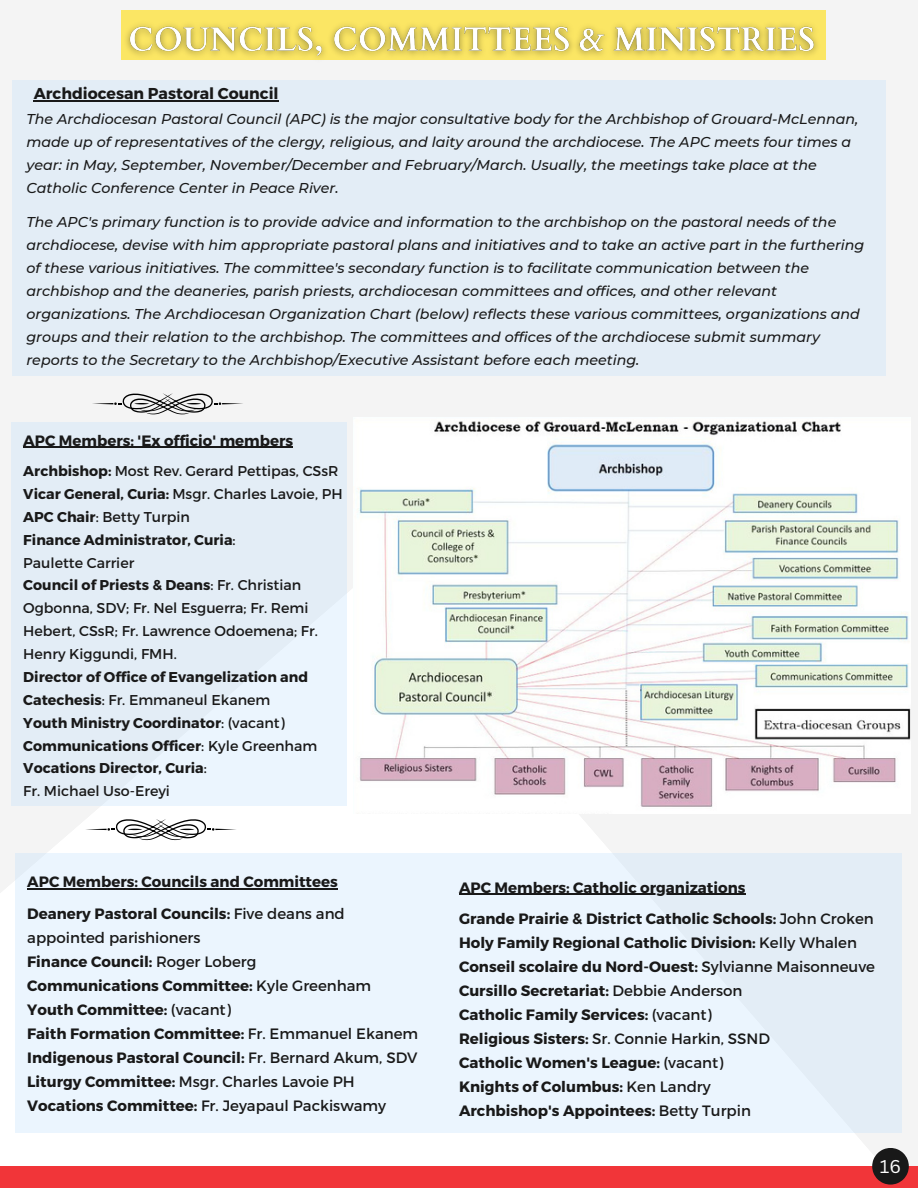
<style>
.page{position:relative;width:918px;height:1188px;background:#f4f4f4}
.page>*{position:absolute;margin:0;border:0;box-sizing:border-box;transform-origin:0 0}
.t1{font:18px "Canva Sans";color:#fff}
.t2{font:700 15.75px "Montserrat";color:#191919}
.t3{font:700 15px "Montserrat";color:#191919}
.t4{font:15px/24px "Montserrat";color:#191919}
.t5{font:italic 500 14.25px/23.1px "Montserrat";color:#191919}
.t6{font:14.25px/22.8px "Montserrat";color:#191919}
.t7{font:700 14.25px/22.8px "Montserrat";color:#191919}
.s1{font-weight:700}
.s2{font-weight:400}
</style>
<div class="page">
<svg style="left:0;top:573px;width:911px;height:593px;fill:#fff"></svg>
<div style="left:0;top:1166px;width:918px;height:22px;background:#f13539"></div>
<div style="left:122px;top:10px;width:704px;height:50px;background:#fbe664"></div>
<div style="left:12px;top:80px;width:873px;height:296px;background:#e3edf6"></div>
<img style="left:354px;top:417px;width:556px;height:396px">
<img style="left:121px;top:17px;width:696px;height:43px">
<div style="left:12px;top:422px;width:335px;height:383px;background:#e3edf6"></div>
<hr style="left:23px;top:447px;width:270px;height:1px;background:#191919">
<hr style="left:34px;top:100px;width:245px;height:1px;background:#191919">
<div style="left:16px;top:853px;width:886px;height:280px;background:#ebf5fe"></div>
<svg style="left:872px;top:1148px;width:37px;height:37px"></svg>
<hr style="left:27px;top:888px;width:311px;height:1px;background:#191919">
<hr style="left:459px;top:893px;width:286px;height:1px;background:#191919">
<svg style="left:85px;top:819px;width:152px;height:21px"></svg>
<svg style="left:92px;top:393px;width:151px;height:21px"></svg>
<p class="t2" style="left:34px;top:83px;width:247px">Archdiocesan Pastoral Council</p>
<p class="t5" style="left:26px;top:107px;width:833px">The Archdiocesan Pastoral Council (APC) is the major consultative body for the Archbishop of Grouard-McLennan, made up of representatives of the clergy, religious, and laity around the archdiocese. The APC meets four times a year: in May, September, November/December and February/March. Usually, the meetings take place at the Catholic Conference Center in Peace River.</p>
<p class="t5" style="left:26px;top:210px;width:839px">The APC's primary function is to provide advice and information to the archbishop on the pastoral needs of the archdiocese, devise with him appropriate pastoral plans and initiatives and to take an active part in the furthering of these various initiatives. The committee's secondary function is to facilitate communication between the archbishop and the deaneries, parish priests, archdiocesan committees and offices, and other relevant organizations. The Archdiocesan Organization Chart (below) reflects these various committees, organizations and groups and their relation to the archbishop. The committees and offices of the archdiocese submit summary reports to the Secretary to the Archbishop/Executive Assistant before each meeting.</p>
<p class="t3" style="left:23px;top:431px;width:271px">APC Members: 'Ex officio' members</p>
<p class="t6" style="left:23px;top:459px;width:317px"><span class="s1">Archbishop:</span> Most Rev. Gerard Pettipas, CSsR</p>
<p class="t6" style="left:23px;top:482px;width:321px"><span class="s1">Vicar General, Curia:</span> Msgr. Charles Lavoie, PH</p>
<p class="t6" style="left:23px;top:505px;width:168px"><span class="s1">APC Chair</span>: Betty Turpin</p>
<p class="t7" style="left:23px;top:527px;width:214px">Finance Administrator, Curia<span class="s2">:</span></p>
<p class="t6" style="left:23px;top:550px;width:113px">Paulette Carrier</p>
<p class="t6" style="left:23px;top:573px;width:296px"><span class="s1">Council of Priests &amp; Deans</span>: Fr. Christian Ogbonna, SDV; Fr. Nel Esguerra; Fr. Remi Hebert, CSsR; Fr. Lawrence Odoemena; Fr.<br>Henry Kiggundi, FMH.</p>
<p class="t7" style="left:23px;top:665px;width:286px">Director of Office of Evangelization and<br>Catechesis<span class="s2">: Fr. Emmaneul Ekanem</span></p>
<p class="t7" style="left:23px;top:710px;width:263px">Youth Ministry Coordinator<span class="s2">: (vacant)</span></p>
<p class="t7" style="left:23px;top:733px;width:296px">Communications Officer<span class="s2">: Kyle Greenham</span></p>
<p class="t7" style="left:23px;top:756px;width:185px">Vocations Director, Curia<span class="s2">:</span></p>
<p class="t6" style="left:23px;top:779px;width:148px">Fr. Michael Uso-Ereyi</p>
<p class="t3" style="left:27px;top:872px;width:312px">APC Members: Councils and Committees</p>
<p class="t4" style="left:27px;top:900px;width:319px"><span class="s1">Deanery Pastoral Councils:</span> Five deans and appointed parishioners</p>
<p class="t3" style="left:27px;top:951px;width:231px">Finance Council: <span class="s2">Roger Loberg</span></p>
<p class="t3" style="left:27px;top:975px;width:346px">Communications Committee: <span class="s2">Kyle Greenham</span></p>
<p class="t3" style="left:27px;top:999px;width:205px">Youth Committee: <span class="s2">(vacant)</span></p>
<p class="t3" style="left:27px;top:1023px;width:392px">Faith Formation Committee: <span class="s2">Fr. Emmanuel Ekanem</span></p>
<p class="t3" style="left:27px;top:1047px;width:392px">Indigenous Pastoral Council: <span class="s2">Fr. Bernard Akum, SDV</span></p>
<p class="t4" style="left:27px;top:1068px;width:329px"><span class="s1">Liturgy Committee:</span> Msgr. Charles Lavoie PH</p>
<p class="t4" style="left:27px;top:1092px;width:360px"><span class="s1">Vocations Committee:</span> Fr. Jeyapaul Packiswamy</p>
<p class="t3" style="left:459px;top:877px;width:288px">APC Members: Catholic organizations</p>
<p class="t3" style="left:459px;top:909px;width:416px">Grande Prairie &amp; District Catholic Schools: <span class="s2">John Croken</span></p>
<p class="t3" style="left:459px;top:933px;width:400px">Holy Family Regional Catholic Division: <span class="s2">Kelly Whalen</span></p>
<p class="t3" style="left:459px;top:957px;width:418px">Conseil scolaire du Nord-Ouest: <span class="s2">Sylvianne Maisonneuve</span></p>
<p class="t3" style="left:459px;top:981px;width:285px">Cursillo Secretariat: <span class="s2">Debbie Anderson</span></p>
<p class="t3" style="left:459px;top:1005px;width:254px">Catholic Family Services: <span class="s2">(vacant)</span></p>
<p class="t4" style="left:459px;top:1026px;width:313px"><span class="s1">Religious Sisters:</span> Sr. Connie Harkin, SSND</p>
<p class="t3" style="left:459px;top:1053px;width:266px">Catholic Women's League: <span class="s2">(vacant)</span></p>
<p class="t3" style="left:459px;top:1077px;width:253px">Knights of Columbus: <span class="s2">Ken Landry</span></p>
<p class="t3" style="left:459px;top:1101px;width:294px">Archbishop's Appointees: <span class="s2">Betty Turpin</span></p>
<p class="t1" style="left:880px;top:1154px;width:23px">16</p>
</div>
